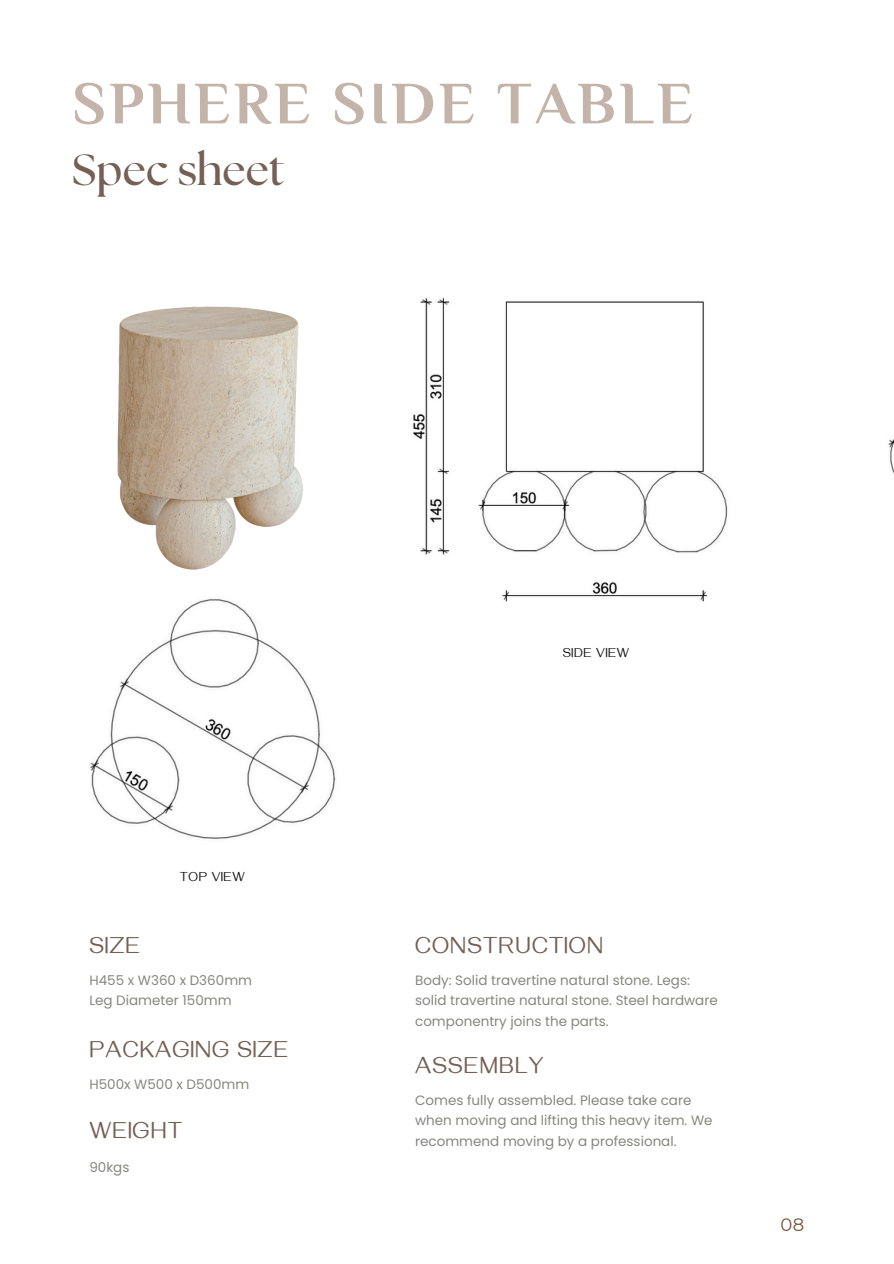
<style>
.page{position:relative;width:894px;height:1264px;background:#fff}
.page>*{position:absolute;margin:0;border:0;box-sizing:border-box;transform-origin:0 0}
.t1{font:700 60px "El Messiri";letter-spacing:.06em;color:#c3b3a8}
.t2{font:700 43.5px "The Seasons";color:#746055}
.t3{font:24px "Gayathri";letter-spacing:.05em;color:#745f53}
.t4{font:18px "Montserrat";color:#765239}
.t5{font:13.5px/20.2px "Poppins";color:#868681}
.t6{font:13.5px "Gayathri";letter-spacing:.05em;color:#121212}
</style>
<div class="page">
<img style="left:117px;top:306px;width:187px;height:264px">
<img style="left:413px;top:297px;width:480px;height:305px">
<img style="left:90px;top:599px;width:246px;height:241px">
<p class="t1" style="left:72px;top:68px;width:622px">SPHERE SIDE TABLE</p>
<h3 class="t2" style="left:72px;top:150px;width:214px">Spec sheet</h3>
<h3 class="t3" style="left:89px;top:935px;width:52px">SIZE</h3>
<h3 class="t6" style="left:180px;top:871px;width:67px">TOP VIEW</h3>
<h4 class="t5" style="left:89px;top:970px;width:164px">H455 x W360 x D360mm</h4>
<h4 class="t5" style="left:89px;top:990px;width:144px">Leg Diameter 150mm</h4>
<p class="t3" style="left:89px;top:1039px;width:200px">PACKAGING SIZE</p>
<h3 class="t5" style="left:89px;top:1073px;width:161px">H500x W500 x D500mm</h3>
<p class="t3" style="left:89px;top:1120px;width:94px">WEIGHT</p>
<p class="t5" style="left:89px;top:1157px;width:42px">90kgs</p>
<p class="t6" style="left:562px;top:646px;width:68px">SIDE VIEW</p>
<h3 class="t3" style="left:415px;top:935px;width:189px">CONSTRUCTION</h3>
<p class="t5" style="left:415px;top:970px;width:304px">Body: Solid travertine natural stone. Legs: solid travertine natural stone. Steel hardware componentry joins the parts.</p>
<p class="t3" style="left:415px;top:1055px;width:130px">ASSEMBLY</p>
<p class="t5" style="left:415px;top:1090px;width:299px">Comes fully assembled. Please take care when moving and lifting this heavy item. We recommend moving by a professional.</p>
<p class="t4" style="left:780px;top:1213px;width:25px">08</p>
</div>
